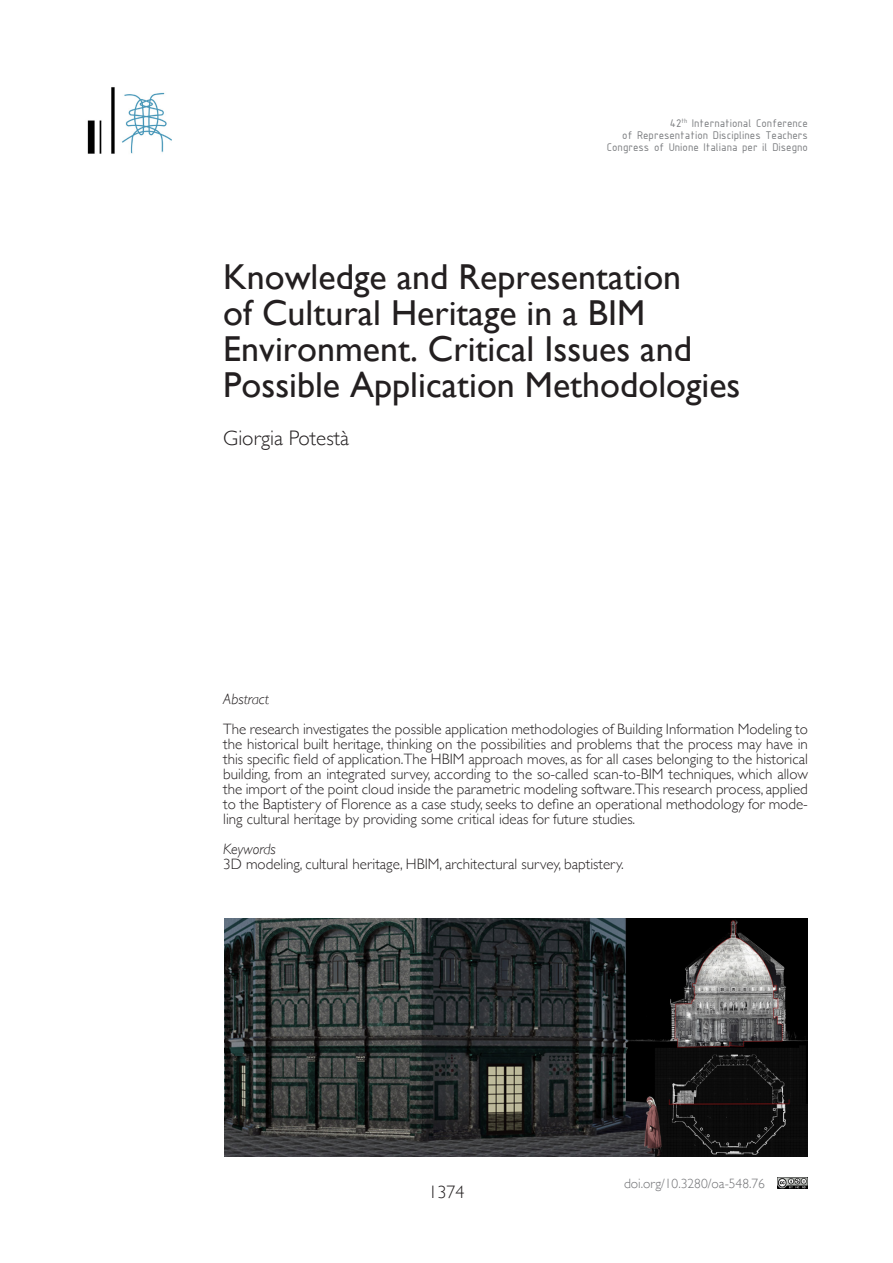
<style>
.page{position:relative;width:893px;height:1263px;background:#fff}
.page>*{position:absolute;margin:0;border:0;box-sizing:border-box;transform-origin:0 0}
.t1{font:36px/36px "Gill Sans";color:#231f20}
.t2{font:300 21px "Gill Sans";color:#231f20}
.t3{font:300 18px "Gill Sans";color:#231f20}
.t4{font:300 15px/15px "Gill Sans";color:#231f20;text-align:justify}
.t5{font:italic 300 15px "Gill Sans";color:#231f20}
.t6{font:300 13.5px "Gill Sans";color:#717275}
.t7{font:12px "ISOCPEUR";color:#7a7c7f}
</style>
<div class="page">
<img style="left:87px;top:87px;width:85px;height:67px">
<img style="left:778px;top:1178px;width:30px;height:10px">
<img style="left:224px;top:918px;width:583px;height:239px">
<p class="t7" style="left:670px;top:115px;width:140px">42<sup>th</sup> International Conference</p>
<p class="t7" style="left:622px;top:127px;width:187px">of Representation Disciplines Teachers</p>
<p class="t7" style="left:607px;top:139px;width:203px">Congress of Unione Italiana per il Disegno</p>
<p class="t1" style="left:223px;top:258px;width:519px">Knowledge and Representation<br>of Cultural Heritage in a BIM<br>Environment. Critical Issues and<br>Possible Application Methodologies</p>
<p class="t2" style="left:223px;top:421px;width:127px">Giorgia Potestà</p>
<p class="t5" style="left:223px;top:691px;width:47px">Abstract</p>
<p class="t4" style="left:223px;top:721px;width:586px">The research investigates the possible application methodologies of Building Information Modeling to the historical built heritage, thinking on the possibilities and problems that the process may have in this specific field of application.The HBIM approach moves, as for all cases belonging to the historical building, from an integrated survey, according to the so-called scan-to-BIM techniques, which allow the import of the point cloud inside the parametric modeling software.This research process, applied to the Baptistery of Florence as a case study, seeks to define an operational methodology for mode&shy;ling cultural heritage by providing some critical ideas for future studies.</p>
<p class="t5" style="left:223px;top:841px;width:54px">Keywords</p>
<p class="t4" style="left:223px;top:856px;width:402px">3D modeling, cultural heritage, HBIM, architectural survey, baptistery.</p>
<p class="t3" style="left:428px;top:1178px;width:37px">1374</p>
<p class="t6" style="left:624px;top:1172px;width:142px">doi.org/10.3280/oa-548.76</p>
</div>
